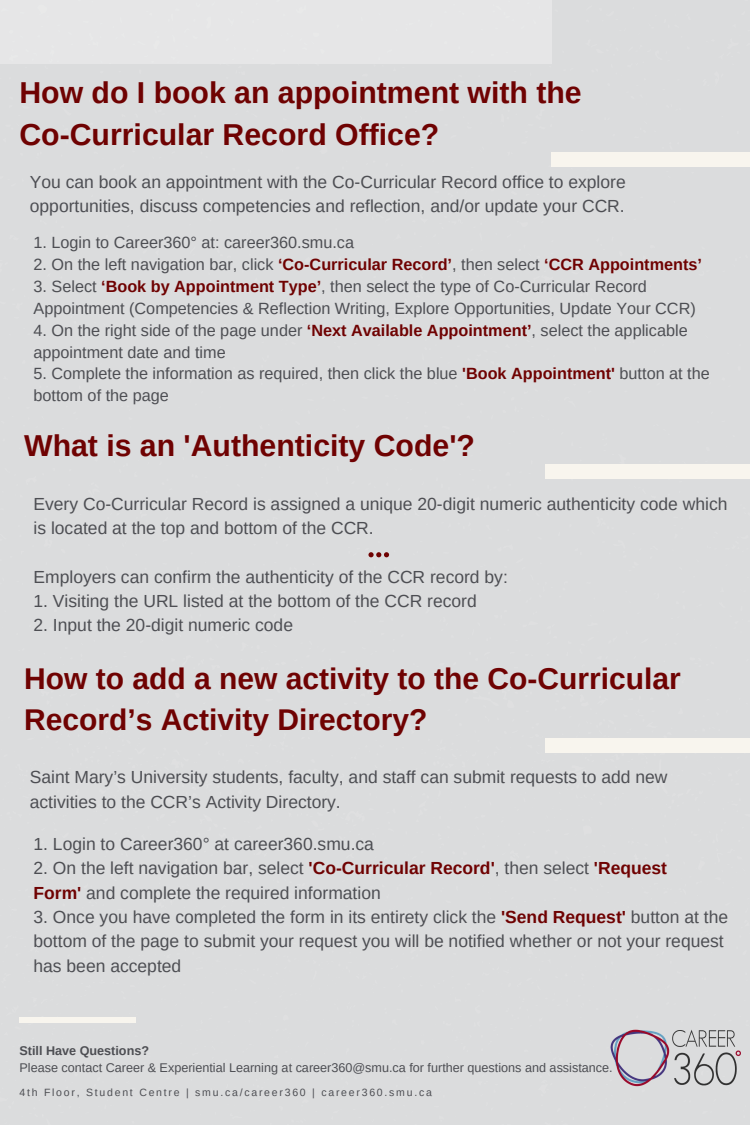
<style>
.page{position:relative;width:750px;height:1125px;background:#fff}
.page>*{position:absolute;margin:0;border:0;box-sizing:border-box;transform-origin:0 0}
.t1{font:700 30.25px "Arimo";color:#6f0202}
.t2{font:700 30px/41.8px "Arimo";color:#6f0202}
.t3{font:17.5px/24.4px "Arimo";color:#4d4e53}
.t4{font:16.25px/22px "Arimo";color:#4d4e53}
.t5{font:12.62px "Arimo";color:#4d4e53}
.t6{font:700 12.62px "Arimo";color:#4d4e53}
.t7{font:10.5px "Arimo";letter-spacing:.17em;color:#4d4e53}
.s1{font-weight:700;color:#6f0202}
</style>
<div class="page">
<div style="left:0;top:0;width:750px;height:728px;background:#dbdcdd"></div>
<div style="left:0;top:728px;width:750px;height:397px;background:#dbdcdd"></div>
<div style="left:0;top:0;width:552px;height:63px;background:#e6e6e7"></div>
<div style="left:0;top:0;width:550px;height:58px;background:#e6e6e7"></div>
<svg style="left:368px;top:552px;width:21px;height:5px"></svg>
<div style="left:546px;top:464px;width:204px;height:14px;background:#f8f5ee"></div>
<div style="left:552px;top:152px;width:198px;height:15px;background:#f8f5ee"></div>
<div style="left:546px;top:738px;width:204px;height:15px;background:#f8f5ee"></div>
<div style="left:19px;top:1018px;width:117px;height:5px;background:#f8f5ee"></div>
<img style="left:596px;top:1027px;width:145px;height:67px">
<p class="t1" style="left:19px;top:76px;width:564px">How do I book an appointment with the</p>
<p class="t1" style="left:19px;top:117px;width:421px">Co-Curricular Record Office?</p>
<p class="t3" style="left:30px;top:170px;width:597px">You can book an appointment with the Co-Curricular Record office to explore opportunities, discuss competencies and reflection, and/or update your CCR.</p>
<p class="t4" style="left:34px;top:231px;width:322px">1. Login to Career360° at: career360.smu.ca</p>
<p class="t4" style="left:34px;top:253px;width:670px">2. On the left navigation bar, click <span class="s1">‘Co-Curricular Record’</span>, then select <span class="s1">‘CCR Appointments’</span></p>
<p class="t4" style="left:34px;top:275px;width:664px">3. Select <span class="s1">‘Book by Appointment Type’</span>, then select the type of Co-Curricular Record<br>Appointment (Competencies &amp; Reflection Writing, Explore Opportunities, Update Your CCR)</p>
<p class="t4" style="left:34px;top:319px;width:656px">4. On the right side of the page under <span class="s1">‘Next Available Appointment’</span>, select the applicable appointment date and time</p>
<p class="t4" style="left:34px;top:363px;width:678px">5. Complete the information as required, then click the blue <span class="s1">'Book Appointment'</span> button at the bottom of the page</p>
<p class="t1" style="left:24px;top:428px;width:452px">What is an 'Authenticity Code'?</p>
<p class="t3" style="left:34px;top:491px;width:696px">Every Co-Curricular Record is assigned a unique 20-digit numeric authenticity code which is located at the top and bottom of the CCR.</p>
<p class="t3" style="left:34px;top:564px;width:476px">Employers can confirm the authenticity of the CCR record by:</p>
<p class="t3" style="left:34px;top:589px;width:445px">1. Visiting the URL listed at the bottom of the CCR record</p>
<p class="t3" style="left:34px;top:613px;width:261px">2. Input the 20-digit numeric code</p>
<p class="t2" style="left:24px;top:657px;width:658px">How to add a new activity to the Co-Curricular<br>Record’s Activity Directory?</p>
<p class="t3" style="left:30px;top:765px;width:639px">Saint Mary’s University students, faculty, and staff can submit requests to add new activities to the CCR’s Activity Directory.</p>
<p class="t3" style="left:34px;top:832px;width:342px">1. Login to Career360° at career360.smu.ca</p>
<p class="t3" style="left:34px;top:856px;width:635px">2. On the left navigation bar, select <span class="s1">'Co-Curricular Record'</span>, then select <span class="s1">'Request<br>Form'</span> and complete the required information</p>
<p class="t3" style="left:34px;top:905px;width:696px">3. Once you have completed the form in its entirety click the <span class="s1">'Send Request'</span> button at the bottom of the page to submit your request you will be notified whether or not your request has been accepted</p>
<p class="t6" style="left:19px;top:1044px;width:131px">Still Have Questions?</p>
<p class="t5" style="left:19px;top:1060px;width:595px">Please contact Career &amp; Experiential Learning at career360@smu.ca for further questions and assistance.</p>
<p class="t7" style="left:19px;top:1087px;width:414px">4th Floor, Student Centre | smu.ca/career360 | career360.smu.ca</p>
</div>
